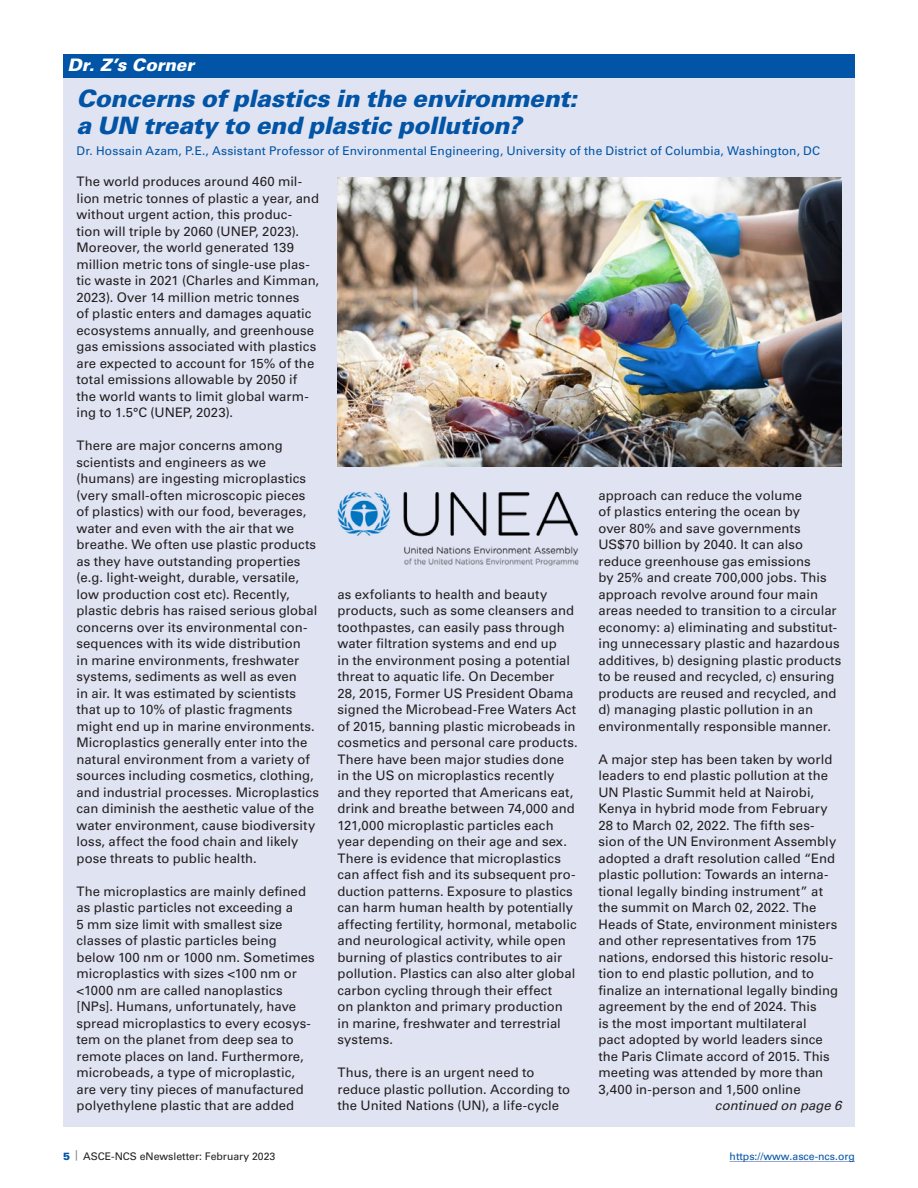
<style>
.page{position:relative;width:918px;height:1188px;background:#fff}
.page>*{position:absolute;margin:0;border:0;box-sizing:border-box;transform-origin:0 0}
.Head_1_Box{font:italic 900 24px/27px "Univers LT Pro 75";letter-spacing:-.015em;color:#0154a6}
.Department_Head{font:italic 900 17.25px "Univers LT Pro 75";color:#fff}
.Text{font:13.2px/16.5px "Univers LT Pro 55 Roman";letter-spacing:.005em;color:#231f20}
.Text-2{font:italic 13.2px "Univers LT Pro 55";color:#231f20}
.Byline{font:12px "Univers LT Pro 55 Roman";letter-spacing:.015em;color:#0154a6}
.t1{font:10.5px "Univers LT Pro 55 Roman";color:#231f20}
.t2{font:10.5px "Univers LT Pro 55 Roman";color:#0154a6}
.s1{font-family:"Univers LT Pro 75";font-weight:900;color:#0154a6}
.s2{color:#787d83}
</style>
<div class="page">
<hr style="left:730px;top:1161px;width:125px;height:1px;background:#98a4d3">
<div style="left:63px;top:54px;width:792px;height:1072px;background:#e0e4f2"></div>
<div style="left:63px;top:54px;width:792px;height:24px;background:#0154a6"></div>
<img style="left:338px;top:177px;width:504px;height:289px">
<img style="left:338px;top:491px;width:241px;height:75px">
<p class="Department_Head" style="left:68px;top:54px;width:128px">Dr. Z’s Corner</p>
<p class="Head_1_Box" style="left:76px;top:85px;width:502px">Concerns of plastics in the environment: a UN treaty to end plastic pollution?</p>
<p class="Byline" style="left:76px;top:144px;width:745px">Dr. Hossain Azam, P.E., Assistant Professor of Environmental Engineering, University of the District of Columbia, Washington, DC</p>
<p class="Text" style="left:76px;top:173px;width:244px">The world produces around 460 mil&shy;lion metric tonnes of plastic a year, and without urgent action, this produc&shy;tion will triple by 2060 (UNEP, 2023).<br>Moreover, the world generated 139 million metric tons of single-use plas&shy;tic waste in 2021 (Charles and Kimman, 2023). Over 14 million metric tonnes<br>of plastic enters and damages aquatic ecosystems annually, and greenhouse gas emissions associated with plastics are expected to account for 15% of the total emissions allowable by 2050 if the world wants to limit global warm&shy;ing to 1.5°C (UNEP, 2023).</p>
<p class="Text" style="left:76px;top:437px;width:244px">There are major concerns among scientists and engineers as we (humans) are ingesting microplastics (very small-often microscopic pieces of plastics) with our food, beverages, water and even with the air that we breathe. We often use plastic products as they have outstanding properties (e.g. light-weight, durable, versatile, low production cost etc). Recently, plastic debris has raised serious global concerns over its environmental con&shy;sequences with its wide distribution<br>in marine environments, freshwater systems, sediments as well as even<br>in air. It was estimated by scientists that up to 10% of plastic fragments might end up in marine environments.<br>Microplastics generally enter into the natural environment from a variety of sources including cosmetics, clothing, and industrial processes. Microplastics can diminish the aesthetic value of the water environment, cause biodiversity loss, affect the food chain and likely pose threats to public health.</p>
<p class="Text" style="left:76px;top:883px;width:240px">The microplastics are mainly defined as plastic particles not exceeding a<br>5 mm size limit with smallest size classes of plastic particles being below 100 nm or 1000 nm. Sometimes microplastics with sizes &lt;100 nm or &lt;1000 nm are called nanoplastics [NPs]. Humans, unfortunately, have spread microplastics to every ecosys&shy;tem on the planet from deep sea to remote places on land. Furthermore, microbeads, a type of microplastic, are very tiny pieces of manufactured polyethylene plastic that are added</p>
<p class="Text" style="left:598px;top:487px;width:244px">approach can reduce the volume<br>of plastics entering the ocean by<br>over 80% and save governments US$70 billion by 2040. It can also reduce greenhouse gas emissions<br>by 25% and create 700,000 jobs. This approach revolve around four main areas needed to transition to a circular economy: a) eliminating and substitut&shy;ing unnecessary plastic and hazardous additives, b) designing plastic products to be reused and recycled, c) ensuring products are reused and recycled, and d) managing plastic pollution in an environmentally responsible manner.</p>
<p class="Text" style="left:598px;top:751px;width:241px">A major step has been taken by world leaders to end plastic pollution at the UN Plastic Summit held at Nairobi, Kenya in hybrid mode from February 28 to March 02, 2022. The fifth ses&shy;sion of the UN Environment Assembly adopted a draft resolution called “End plastic pollution: Towards an interna&shy;tional legally binding instrument” at the summit on March 02, 2022. The Heads of State, environment ministers and other representatives from 175 nations, endorsed this historic resolu&shy;tion to end plastic pollution, and to finalize an international legally binding agreement by the end of 2024. This<br>is the most important multilateral<br>pact adopted by world leaders since the Paris Climate accord of 2015. This meeting was attended by more than 3,400 in-person and 1,500 online</p>
<p class="Text" style="left:338px;top:586px;width:242px">as exfoliants to health and beauty products, such as some cleansers and toothpastes, can easily pass through water filtration systems and end up<br>in the environment posing a potential threat to aquatic life. On December<br>28, 2015, Former US President Obama signed the Microbead-Free Waters Act of 2015, banning plastic microbeads in cosmetics and personal care products.<br>There have been major studies done in the US on microplastics recently and they reported that Americans eat, drink and breathe between 74,000 and 121,000 microplastic particles each year depending on their age and sex.<br>There is evidence that microplastics can affect fish and its subsequent pro&shy;duction patterns. Exposure to plastics can harm human health by potentially affecting fertility, hormonal, metabolic and neurological activity, while open burning of plastics contributes to air pollution. Plastics can also alter global carbon cycling through their effect<br>on plankton and primary production<br>in marine, freshwater and terrestrial systems.</p>
<p class="Text" style="left:338px;top:1064px;width:234px">Thus, there is an urgent need to reduce plastic pollution. According to the United Nations (UN), a life-cycle</p>
<p class="Text-2" style="left:715px;top:1097px;width:128px">continued on page 6</p>
<p class="t1" style="left:63px;top:1150px;width:214px"><span class="s1">5</span> <span class="s2">|</span> ASCE-NCS eNewsletter: February 2023</p>
<p class="t2" style="left:730px;top:1150px;width:127px">https://www.asce-ncs.org</p>
</div>
